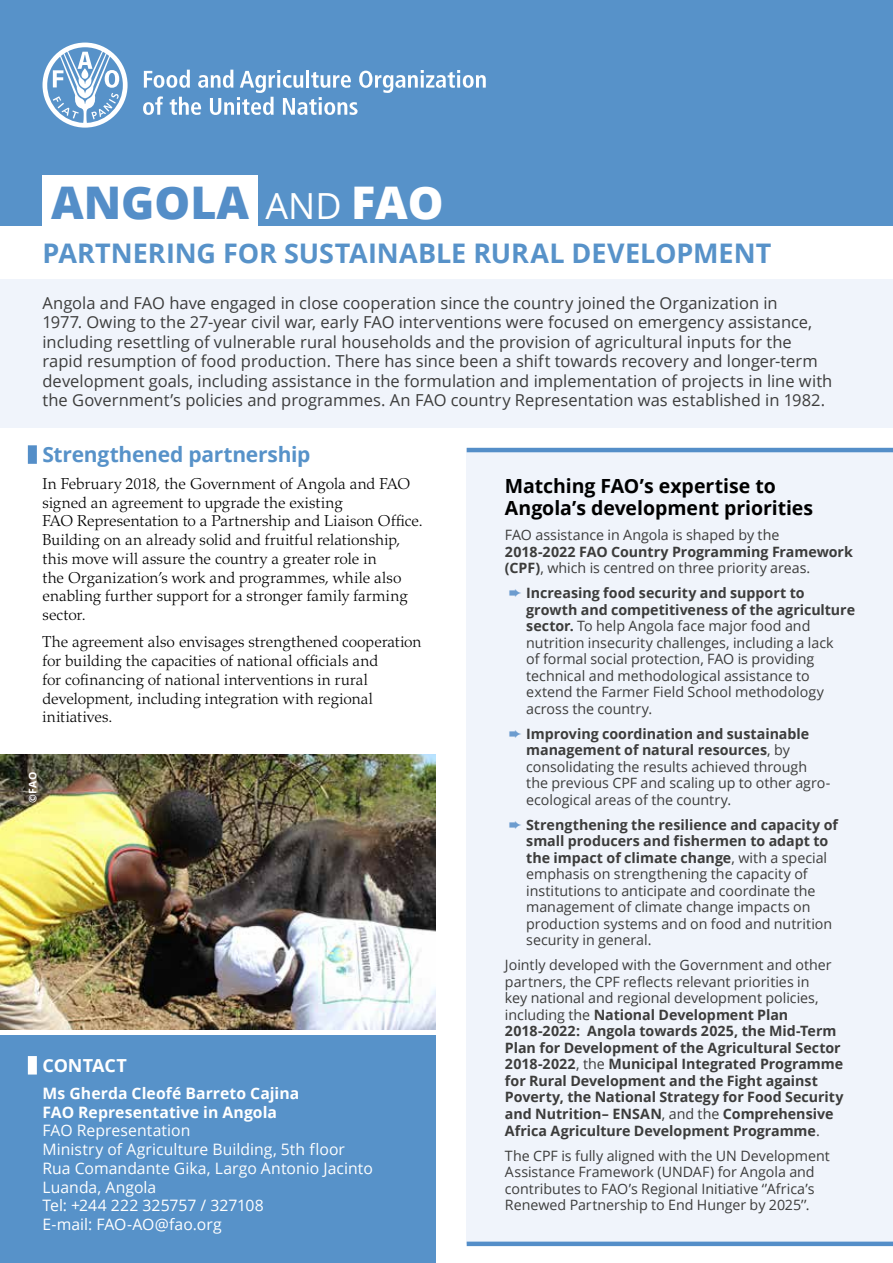
<style>
.page{position:relative;width:893px;height:1263px;background:#fff}
.page>*{position:absolute;margin:0;border:0;box-sizing:border-box;transform-origin:0 0}
.t1{font:800 45px "Open Sans";color:#548ec8}
.t2{font:700 27px "Open Sans";color:#5792c9}
.t3{font:700 21px "Open Sans";letter-spacing:-.015em;color:#5792c9}
.t4{font:700 19.5px/22.5px "Open Sans";letter-spacing:-.005em;color:#000}
.t5{font:700 18px "Open Sans";letter-spacing:-.005em;color:#fff}
.t6{font:16.5px/19.5px "Open Sans";color:#3c3c3b}
.t7{font:300 15.75px/18.8px "Palatino LT Std";color:#000}
.t8{font:15.75px/18.8px "Open Sans";color:#fff}
.t9{font:700 15.75px/18.8px "Open Sans";letter-spacing:.005em;color:#fff}
.t10{font:14.25px/16.5px "Open Sans";color:#3c3c3b}
.t11{font:700 14.25px/16.5px "Open Sans";color:#3c3c3b}
.t12{font:700 10.5px "Open Sans";color:#fff}
.s1{font-weight:400;font-size:36px;color:#fff}
.s2{color:#fff}
.s3{font-weight:400}
.s4{color:#6c9ccf}
.s5{font-weight:700}
</style>
<div class="page">
<img style="left:0;top:755px;width:436px;height:275px">
<div style="left:0;top:0;width:893px;height:225px;background:#5792c9"></div>
<div style="left:467px;top:448px;width:426px;height:102px;background:#f0f4fb"></div>
<div style="left:467px;top:521px;width:426px;height:85px;background:#f0f4fb"></div>
<div style="left:467px;top:570px;width:426px;height:164px;background:#f0f4fb"></div>
<div style="left:467px;top:711px;width:426px;height:114px;background:#f0f4fb"></div>
<div style="left:467px;top:802px;width:426px;height:164px;background:#f0f4fb"></div>
<div style="left:467px;top:951px;width:426px;height:217px;background:#f0f4fb"></div>
<div style="left:467px;top:1141px;width:426px;height:102px;background:#f0f4fb"></div>
<div style="left:0;top:279px;width:893px;height:148px;background:#f0f4fb"></div>
<div style="left:43px;top:175px;width:215px;height:73px;background:#fff"></div>
<hr style="left:467px;top:448px;width:426px;height:4px;background:#548ec8">
<div style="left:467px;top:1241px;width:426px;height:5px;background:#548ec8"></div>
<div style="left:0;top:1036px;width:436px;height:227px;background:#5792c9"></div>
<div style="left:28px;top:445px;width:9px;height:19px;background:#548ec8"></div>
<div style="left:28px;top:1056px;width:9px;height:18px;background:#fff"></div>
<svg style="left:143px;top:70px;width:343px;height:45px"></svg>
<svg style="left:43px;top:43px;width:85px;height:85px"></svg>
<h1 class="t1" style="left:51px;top:169px;width:394px">ANGOLA <span class="s1">AND</span> <span class="s2">FAO</span></h1>
<h2 class="t2" style="left:43px;top:234px;width:730px">PARTNERING FOR SUSTAINABLE RURAL DEVELOPMENT</h2>
<p class="t6" style="left:43px;top:293px;width:791px">Angola and FAO have engaged in close cooperation since the country joined the Organization in<br>1977. Owing to the 27-year civil war, early FAO interventions were focused on emergency assistance, including resettling of vulnerable rural households and the provision of agricultural inputs for the rapid resumption of food production. There has since been a shift towards recovery and longer-term development goals, including assistance in the formulation and implementation of projects in line with the Government’s policies and programmes. An FAO country Representation was established in 1982.</p>
<h3 class="t3" style="left:43px;top:439px;width:269px">Strengthened partnership</h3>
<p class="t7" style="left:43px;top:474px;width:382px">In February 2018, the Government of Angola and FAO signed an agreement to upgrade the existing<br>FAO Representation to a Partnership and Liaison Office.<br>Building on an already solid and fruitful relationship, this move will assure the country a greater role in<br>the Organization’s work and programmes, while also enabling further support for a stronger family farming sector.</p>
<p class="t7" style="left:43px;top:633px;width:381px">The agreement also envisages strengthened cooperation for building the capacities of national officials and<br>for cofinancing of national interventions in rural development, including integration with regional initiatives.</p>
<p class="t12" style="left:25px;top:802px;width:32px;rotate:-90deg">©FAO</p>
<p class="t5" style="left:43px;top:1052px;width:86px">CONTACT</p>
<p class="t9" style="left:43px;top:1083px;width:258px">Ms Gherda Cleofé Barreto Cajina<br>FAO Representative in Angola</p>
<p class="t8" style="left:43px;top:1121px;width:332px">FAO Representation<br>Ministry of Agriculture Building, 5th floor<br>Rua Comandante Gika, Largo Antonio Jacinto<br>Luanda, Angola<br>Tel: +244 222 325757 / 327108<br>E-mail: FAO-AO@fao.org</p>
<h3 class="t4" style="left:505px;top:474px;width:310px">Matching FAO’s expertise to<br>Angola’s development priorities</h3>
<p class="t10" style="left:505px;top:526px;width:276px">FAO assistance in Angola is shaped by the</p>
<p class="t11" style="left:505px;top:543px;width:349px">2018-2022 FAO Country Programming Framework (CPF)<span class="s3">, which is centred on three priority areas.</span></p>
<p class="t10" style="left:526px;top:584px;width:330px;text-indent:-17px"><span class="s4">➨</span> <span class="s5">Increasing food security and support to growth and competitiveness of the agriculture sector.</span> To help Angola face major food and nutrition insecurity challenges, including a lack<br>of formal social protection, FAO is providing technical and methodological assistance to extend the Farmer Field School methodology across the country.</p>
<p class="t10" style="left:526px;top:725px;width:306px;text-indent:-17px"><span class="s4">➨</span> <span class="s5">Improving coordination and sustainable management of natural resources</span>, by consolidating the results achieved through the previous CPF and scaling up to other agro&shy;ecological areas of the country.</p>
<p class="t10" style="left:526px;top:816px;width:313px;text-indent:-17px"><span class="s4">➨</span> <span class="s5">Strengthening the resilience and capacity of small producers and fishermen to adapt to the impact of climate change</span>, with a special emphasis on strengthening the capacity of institutions to anticipate and coordinate the management of climate change impacts on production systems and on food and nutrition security in general.</p>
<p class="t11" style="left:505px;top:957px;width:340px"><span class="s3">Jointly developed with the Government and other partners, the CPF reflects relevant priorities in<br>key national and regional development policies, including the</span> National Development Plan 2018‑2022: Angola towards 2025, the Mid-Term Plan for Development of the Agricultural Sector 2018‑2022<span class="s3">, the</span> Municipal Integrated Programme for Rural Development and the Fight against Poverty, the National Strategy for Food Security and Nutrition– ENSAN<span class="s3">, and the</span> Comprehensive Africa Agriculture Development Programme<span class="s3">.</span></p>
<p class="t10" style="left:505px;top:1147px;width:326px">The CPF is fully aligned with the UN Development Assistance Framework (UNDAF) for Angola and contributes to FAO’s Regional Initiative ‘’Africa’s Renewed Partnership to End Hunger by 2025’’.</p>
</div>
